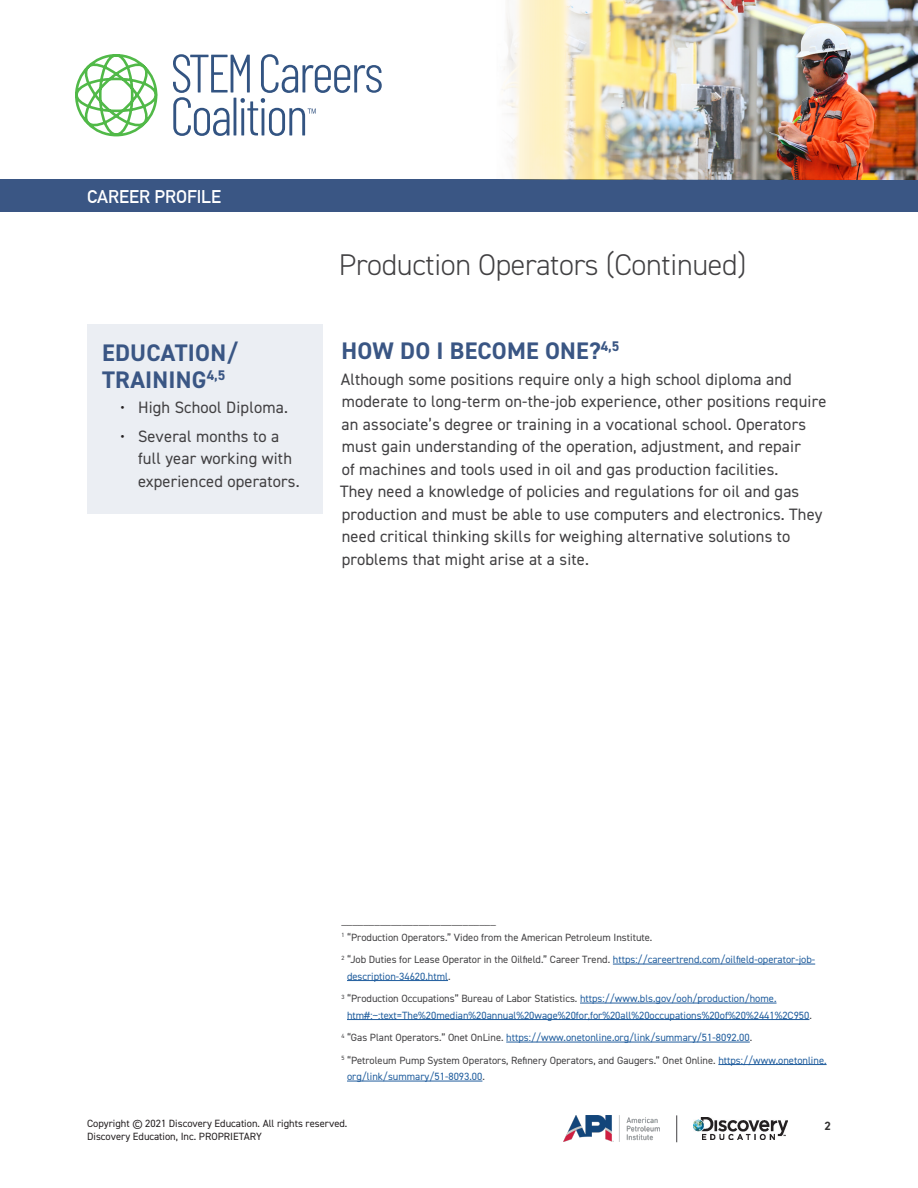
<style>
.page{position:relative;width:918px;height:1188px;background:#fff}
.page>*{position:absolute;margin:0;border:0;box-sizing:border-box;transform-origin:0 0}
.t1{font:300 30px "DIN2014";letter-spacing:-.01em;color:#414042}
.Subhead_1{font:700 24px/27px "DIN2014";letter-spacing:.01em;color:#3a5684}
.t2{font:700 18px "DIN Alternate";color:#fff}
.Body_last_line_1p6{font:16.5px/22.5px "DIN2014";letter-spacing:.01em;color:#414042}
.t3{font:700 12px "DIN2014";color:#343333}
.Foot_note{font:10.5px/16.5px "DIN2014";color:#215e9e}
.Foot_note-2{font:10.5px/16.5px "DIN2014";color:#414042}
.t4{font:10.5px "DIN2014";color:#231f20}
.s1{color:#231f20}
.s2{color:#414042}
.s3{color:#215e9e}
</style>
<div class="page">
<svg style="left:173px;top:54px;width:209px;height:82px"></svg>
<svg style="left:75px;top:54px;width:83px;height:82px"></svg>
<div style="left:0;top:179px;width:918px;height:33px;background:#3a5684"></div>
<img style="left:504px;top:0;width:414px;height:179px">
<img style="left:694px;top:1118px;width:94px;height:21px">
<svg style="left:676px;top:1115px;width:1px;height:27px"></svg>
<img style="left:563px;top:1116px;width:97px;height:25px">
<hr style="left:613px;top:964px;width:202px;height:1px;background:#215e9e">
<hr style="left:347px;top:980px;width:101px;height:1px;background:#215e9e">
<hr style="left:580px;top:1003px;width:197px;height:1px;background:#215e9e">
<hr style="left:347px;top:1019px;width:462px;height:1px;background:#215e9e">
<hr style="left:506px;top:1042px;width:244px;height:1px;background:#215e9e">
<hr style="left:718px;top:1064px;width:109px;height:1px;background:#215e9e">
<hr style="left:347px;top:1081px;width:135px;height:1px;background:#215e9e">
<div style="left:87px;top:324px;width:235px;height:190px;background:#ebeef3"></div>
<p class="t2" style="left:87px;top:183px;width:136px">CAREER PROFILE</p>
<p class="Subhead_1" style="left:102px;top:339px;width:137px">EDUCATION/<br>TRAINING<sup>4,5</sup></p>
<p class="Body_last_line_1p6" style="left:120px;top:396px;width:169px"><span class="s1">•</span> High School Diploma.</p>
<p class="Body_last_line_1p6" style="left:138px;top:424px;width:163px;text-indent:-18px"><span class="s1">•</span> Several months to a full year working with experienced operators.</p>
<p class="t1" style="left:339px;top:247px;width:409px">Production Operators (Continued)</p>
<p class="Subhead_1" style="left:341px;top:337px;width:280px">HOW DO I BECOME ONE?<sup>4,5</sup></p>
<p class="Body_last_line_1p6" style="left:340px;top:367px;width:488px">Although some positions require only a high school diploma and moderate to long-term on-the-job experience, other positions require an associate’s degree or training in a vocational school. Operators must gain understanding of the operation, adjustment, and repair<br>of machines and tools used in oil and gas production facilities.<br>They need a knowledge of policies and regulations for oil and gas production and must be able to use computers and electronics. They need critical thinking skills for weighing alternative solutions to problems that might arise at a site.</p>
<p class="Foot_note-2" style="left:341px;top:912px;width:313px">____________________________<br><sup>1</sup> “Production Operators.” Video from the American Petroleum Institute.</p>
<p class="Foot_note" style="left:347px;top:951px;width:470px;text-indent:-6px"><sup>2</sup> <span class="s2">“Job Duties for Lease Operator in the Oilfield.” Career Trend.</span> https://careertrend.com/oilfield-operator-job&shy;description-34620.html<span class="s2">.</span></p>
<p class="Foot_note" style="left:347px;top:990px;width:466px;text-indent:-6px"><sup>3</sup> <span class="s2">“Production Occupations” Bureau of Labor Statistics.</span> https://www.bls.gov/ooh/production/home. htm#:~:text=The%20median%20annual%20wage%20for,for%20all%20occupations%20of%20%2441%2C950<span class="s2">.</span></p>
<p class="Foot_note" style="left:341px;top:1029px;width:412px"><sup>4</sup> <span class="s2">“Gas Plant Operators.” Onet OnLine.</span> https://www.onetonline.org/link/summary/51-8092.00<span class="s2">.</span></p>
<p class="Foot_note-2" style="left:347px;top:1051px;width:481px;text-indent:-6px"><sup>5</sup> “Petroleum Pump System Operators, Refinery Operators, and Gaugers.” Onet Online. <span class="s3">https://www.onetonline. org/link/summary/51-8093.00</span>.</p>
<p class="t4" style="left:87px;top:1117px;width:262px">Copyright © 2021 Discovery Education. All rights reserved.</p>
<p class="t3" style="left:825px;top:1118px;width:8px">2</p>
<p class="t4" style="left:87px;top:1130px;width:176px">Discovery Education, Inc. PROPRIETARY</p>
</div>
